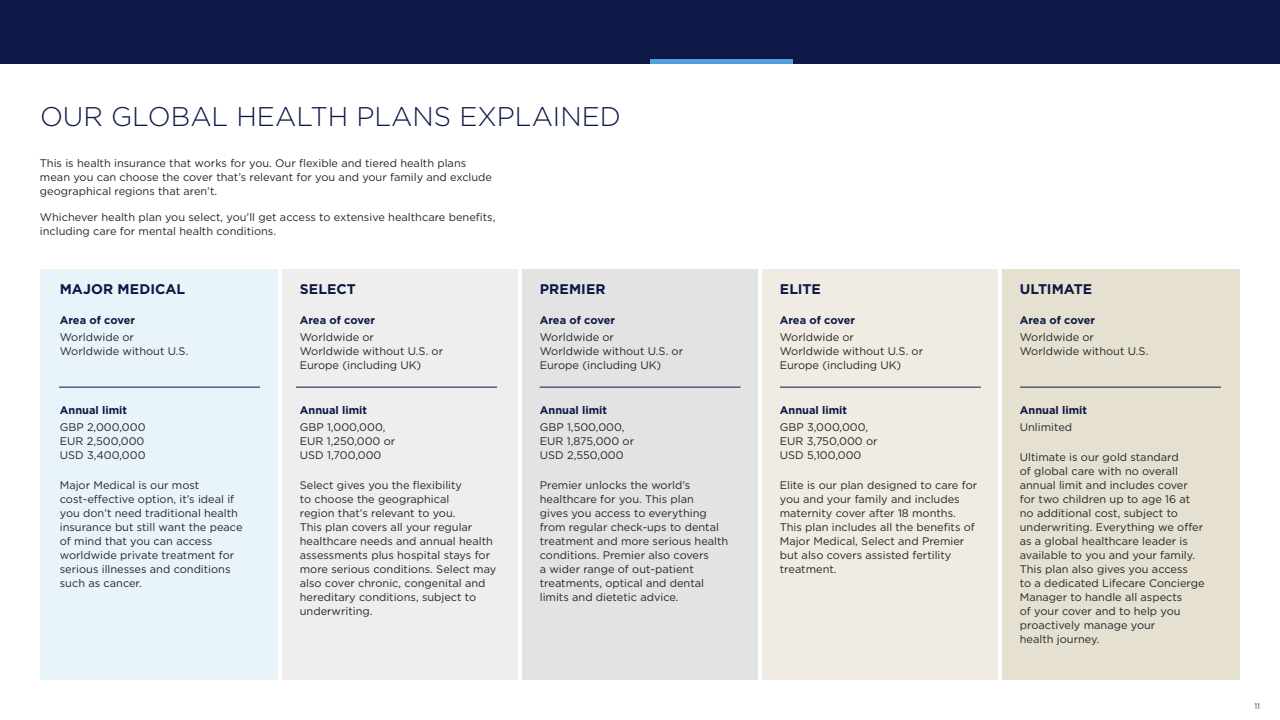
<style>
.page{position:relative;width:1280px;height:720px;background:#fff}
.page>*{position:absolute;margin:0;border:0;box-sizing:border-box;transform-origin:0 0}
.t1{font:300 27px "Gotham";color:#0d1846}
.t2{font:700 14px "Gotham";letter-spacing:.005em;color:#0d1846}
.t3{font:11px/14px "Gotham";color:#21272a}
.t4{font:700 11px "Gotham";color:#0d1846}
.t5{font:8px "Gotham";color:#404040}
</style>
<div class="page">
<div style="left:0;top:0;width:1280px;height:64px;background:#0d1846"></div>
<div style="left:650px;top:59px;width:143px;height:5px;background:#51a0dc"></div>
<div style="left:40px;top:269px;width:240px;height:411px;background:#e9f3fa"></div>
<div style="left:280px;top:269px;width:240px;height:411px;background:#eeeeef"></div>
<div style="left:520px;top:269px;width:240px;height:411px;background:#e3e3e3"></div>
<div style="left:760px;top:269px;width:240px;height:411px;background:#f0ece3"></div>
<div style="left:1000px;top:269px;width:240px;height:411px;background:#e5e0d0"></div>
<hr style="left:278px;top:269px;width:4px;height:411px;background:#fff">
<hr style="left:518px;top:269px;width:4px;height:411px;background:#fff">
<hr style="left:998px;top:269px;width:4px;height:411px;background:#fff">
<hr style="left:758px;top:269px;width:4px;height:411px;background:#fff">
<hr style="left:59px;top:387px;width:201px;height:1px;background:#0d1846">
<hr style="left:296px;top:387px;width:201px;height:1px;background:#0d1846">
<hr style="left:540px;top:387px;width:201px;height:1px;background:#0d1846">
<hr style="left:780px;top:387px;width:201px;height:1px;background:#0d1846">
<hr style="left:1020px;top:387px;width:201px;height:1px;background:#0d1846">
<h1 class="t1" style="left:40px;top:99px;width:582px">OUR GLOBAL HEALTH PLANS EXPLAINED</h1>
<p class="t3" style="left:40px;top:156px;width:454px">This is health insurance that works for you. Our flexible and tiered health plans mean you can choose the cover that’s relevant for you and your family and exclude geographical regions that aren’t.</p>
<p class="t3" style="left:40px;top:210px;width:457px">Whichever health plan you select, you’ll get access to extensive healthcare benefits, including care for mental health conditions.</p>
<p class="t2" style="left:60px;top:280px;width:127px">MAJOR MEDICAL</p>
<p class="t4" style="left:60px;top:313px;width:77px">Area of cover</p>
<p class="t3" style="left:60px;top:330px;width:130px">Worldwide or<br>Worldwide without U.S.</p>
<p class="t4" style="left:60px;top:403px;width:69px">Annual limit</p>
<p class="t3" style="left:60px;top:420px;width:87px;text-align:justify">GBP 2,000,000<br>EUR 2,500,000<br>USD 3,400,000</p>
<p class="t3" style="left:60px;top:478px;width:184px">Major Medical is our most cost-effective option, it’s ideal if you don’t need traditional health insurance but still want the peace of mind that you can access worldwide private treatment for serious illnesses and conditions such as cancer.</p>
<p class="t2" style="left:300px;top:280px;width:58px">SELECT</p>
<p class="t4" style="left:300px;top:313px;width:77px">Area of cover</p>
<p class="t3" style="left:300px;top:330px;width:145px">Worldwide or<br>Worldwide without U.S. or<br>Europe (including UK)</p>
<p class="t4" style="left:300px;top:403px;width:69px">Annual limit</p>
<p class="t3" style="left:300px;top:420px;width:97px">GBP 1,000,000,<br>EUR 1,250,000 or<br>USD 1,700,000</p>
<p class="t3" style="left:300px;top:478px;width:198px">Select gives you the flexibility<br>to choose the geographical<br>region that’s relevant to you.<br>This plan covers all your regular healthcare needs and annual health assessments plus hospital stays for more serious conditions. Select may also cover chronic, congenital and hereditary conditions, subject to underwriting.</p>
<p class="t2" style="left:540px;top:280px;width:67px">PREMIER</p>
<p class="t4" style="left:540px;top:313px;width:77px">Area of cover</p>
<p class="t3" style="left:540px;top:330px;width:145px">Worldwide or<br>Worldwide without U.S. or<br>Europe (including UK)</p>
<p class="t4" style="left:540px;top:403px;width:69px">Annual limit</p>
<p class="t3" style="left:540px;top:420px;width:96px">GBP 1,500,000,<br>EUR 1,875,000 or<br>USD 2,550,000</p>
<p class="t3" style="left:540px;top:478px;width:190px">Premier unlocks the world’s healthcare for you. This plan<br>gives you access to everything from regular check-ups to dental treatment and more serious health conditions. Premier also covers<br>a wider range of out-patient treatments, optical and dental limits and dietetic advice.</p>
<p class="t2" style="left:780px;top:280px;width:42px">ELITE</p>
<p class="t4" style="left:780px;top:313px;width:77px">Area of cover</p>
<p class="t3" style="left:780px;top:330px;width:145px">Worldwide or<br>Worldwide without U.S. or<br>Europe (including UK)</p>
<p class="t4" style="left:780px;top:403px;width:69px">Annual limit</p>
<p class="t3" style="left:780px;top:420px;width:99px">GBP 3,000,000,<br>EUR 3,750,000 or<br>USD 5,100,000</p>
<p class="t3" style="left:780px;top:478px;width:199px">Elite is our plan designed to care for you and your family and includes maternity cover after 18 months.<br>This plan includes all the benefits of<br>Major Medical, Select and Premier but also covers assisted fertility treatment.</p>
<p class="t2" style="left:1020px;top:280px;width:74px">ULTIMATE</p>
<p class="t4" style="left:1020px;top:313px;width:77px">Area of cover</p>
<p class="t3" style="left:1020px;top:330px;width:130px">Worldwide or<br>Worldwide without U.S.</p>
<p class="t4" style="left:1020px;top:403px;width:69px">Annual limit</p>
<p class="t3" style="left:1020px;top:420px;width:54px">Unlimited</p>
<p class="t3" style="left:1020px;top:450px;width:186px">Ultimate is our gold standard<br>of global care with no overall annual limit and includes cover for two children up to age 16 at no additional cost, subject to underwriting. Everything we offer as a global healthcare leader is available to you and your family.<br>This plan also gives you access<br>to a dedicated Lifecare Concierge<br>Manager to handle all aspects<br>of your cover and to help you proactively manage your<br>health journey.</p>
<p class="t5" style="left:1255px;top:701px;width:7px">11</p>
</div>
